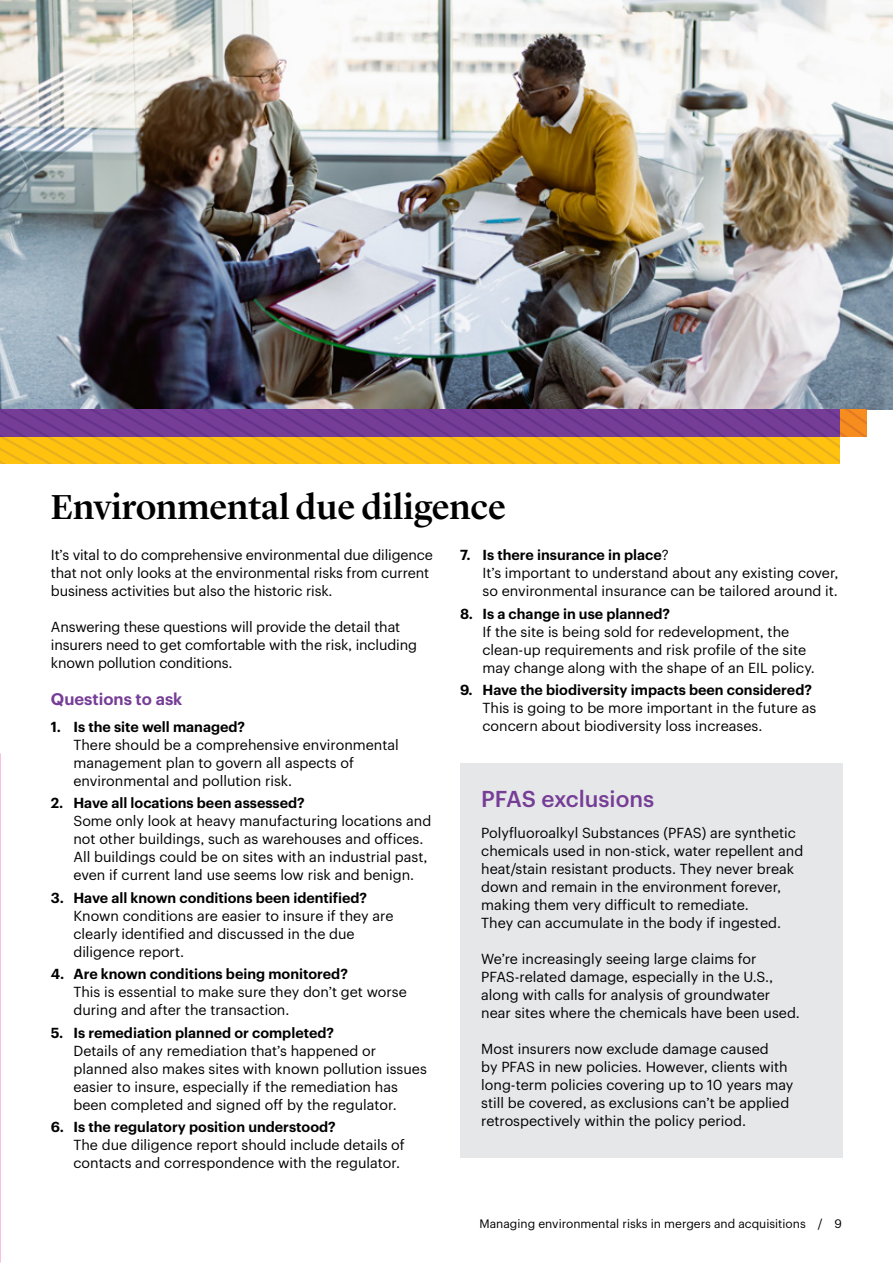
<style>
.page{position:relative;width:893px;height:1263px;background:#fff}
.page>*{position:absolute;margin:0;border:0;box-sizing:border-box;transform-origin:0 0}
.t1{font:500 36px "Lyon Display";letter-spacing:-.005em;color:#000}
.t2{font:500 22.5px "Graphik";color:#763d97}
.t3{font:600 16.5px "Graphik";color:#763d97}
.t4{font:14.25px/18px "Graphik";color:#000}
.t5{font:600 14.25px "Graphik";color:#000}
.t6{font:12px "Graphik";color:#000}
.s1{font-weight:600}
</style>
<div class="page">
<div style="left:460px;top:764px;width:382px;height:394px;background:#e6e7e8"></div>
<img style="left:0;top:0;width:893px;height:410px">
<img style="left:0;top:753px;width:1px;height:510px">
<svg style="left:0;top:410px;width:866px;height:54px;background:#b87e54"></svg>
<h1 class="t1" style="left:51px;top:480px;width:457px">Environmental due diligence</h1>
<p class="t4" style="left:51px;top:545px;width:384px">It’s vital to do comprehensive environmental due diligence that not only looks at the environmental risks from current business activities but also the historic risk.</p>
<p class="t4" style="left:51px;top:617px;width:368px">Answering these questions will provide the detail that insurers need to get comfortable with the risk, including known pollution conditions.</p>
<p class="t3" style="left:51px;top:686px;width:133px">Questions to ask</p>
<p class="t5" style="left:51px;top:715px;width:196px">1. Is the site well managed?</p>
<p class="t4" style="left:73px;top:734px;width:327px">There should be a comprehensive environmental management plan to govern all aspects of environmental and pollution risk.</p>
<p class="t5" style="left:51px;top:792px;width:255px">2. Have all locations been assessed?</p>
<p class="t4" style="left:73px;top:811px;width:359px">Some only look at heavy manufacturing locations and not other buildings, such as warehouses and offices.<br>All buildings could be on sites with an industrial past, even if current land use seems low risk and benign.</p>
<p class="t5" style="left:51px;top:886px;width:318px">3. Have all known conditions been identified?</p>
<p class="t4" style="left:73px;top:905px;width:322px">Known conditions are easier to insure if they are clearly identified and discussed in the due diligence report.</p>
<p class="t5" style="left:51px;top:963px;width:299px">4. Are known conditions being monitored?</p>
<p class="t4" style="left:73px;top:982px;width:335px">This is essential to make sure they don’t get worse during and after the transaction.</p>
<p class="t5" style="left:51px;top:1021px;width:285px">5. Is remediation planned or completed?</p>
<p class="t4" style="left:73px;top:1040px;width:355px">Details of any remediation that’s happened or planned also makes sites with known pollution issues easier to insure, especially if the remediation has been completed and signed off by the regulator.</p>
<p class="t5" style="left:51px;top:1116px;width:286px">6. Is the regulatory position understood?</p>
<p class="t4" style="left:73px;top:1135px;width:333px">The due diligence report should include details of contacts and correspondence with the regulator.</p>
<p class="t4" style="left:482px;top:545px;width:358px;text-indent:-23px"><span class="s1">7. Is there insurance in place</span>?<br>It’s important to understand about any existing cover, so environmental insurance can be tailored around it.</p>
<p class="t5" style="left:460px;top:603px;width:212px">8. Is a change in use planned?</p>
<p class="t4" style="left:482px;top:622px;width:334px">If the site is being sold for redevelopment, the clean-up requirements and risk profile of the site may change along with the shape of an EIL policy.</p>
<p class="t5" style="left:460px;top:679px;width:353px">9. Have the biodiversity impacts been considered?</p>
<p class="t4" style="left:482px;top:698px;width:335px">This is going to be more important in the future as concern about biodiversity loss increases.</p>
<h2 class="t2" style="left:481px;top:782px;width:174px">PFAS exclusions</h2>
<p class="t4" style="left:481px;top:822px;width:323px">Polyfluoroalkyl Substances (PFAS) are synthetic chemicals used in non-stick, water repellent and heat/stain resistant products. They never break down and remain in the environment forever, making them very difficult to remediate.<br>They can accumulate in the body if ingested.</p>
<p class="t4" style="left:481px;top:948px;width:320px">We’re increasingly seeing large claims for PFAS-related damage, especially in the U.S., along with calls for analysis of groundwater near sites where the chemicals have been used.</p>
<p class="t4" style="left:481px;top:1038px;width:314px">Most insurers now exclude damage caused<br>by PFAS in new policies. However, clients with long-term policies covering up to 10 years may still be covered, as exclusions can’t be applied retrospectively within the policy period.</p>
<p class="t6" style="left:480px;top:1215px;width:364px">Managing environmental risks in mergers and acquisitions / 9</p>
</div>
